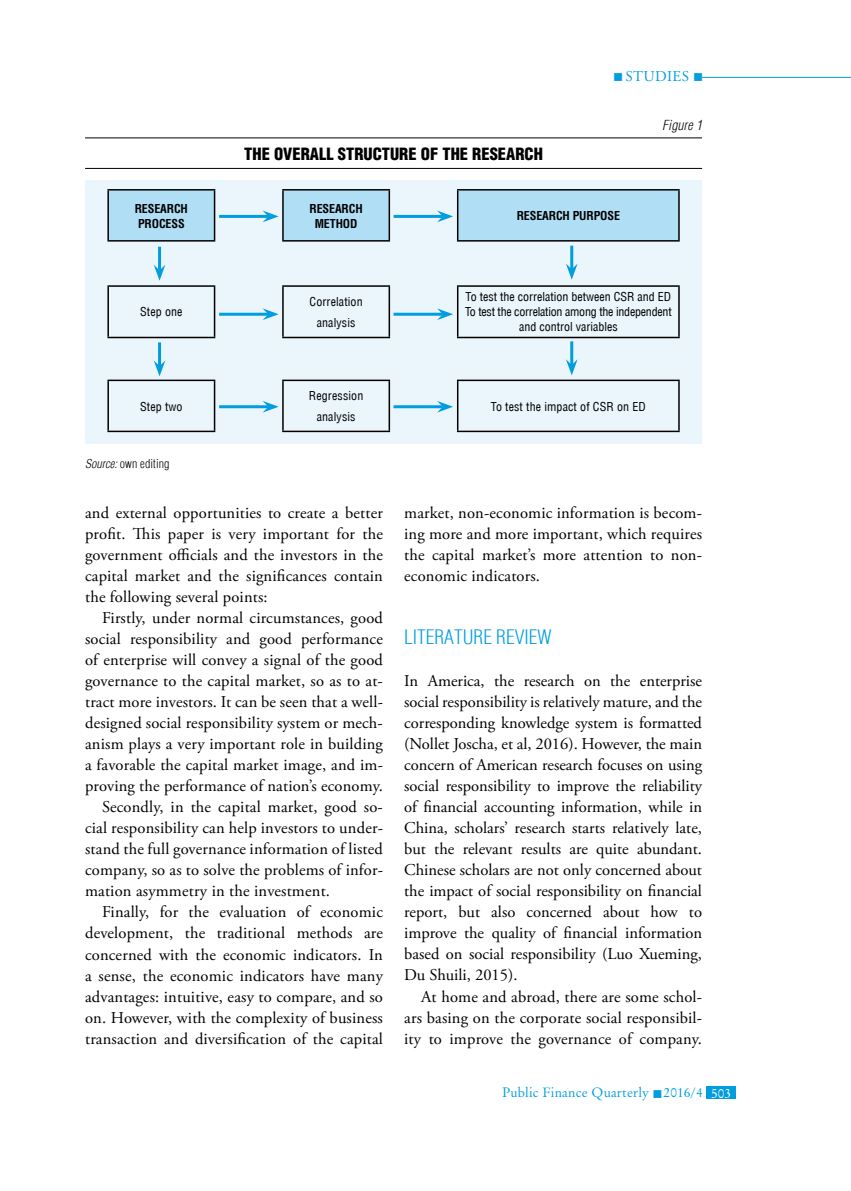
<style>
.page{position:relative;width:851px;height:1191px;background:#fff}
.page>*{position:absolute;margin:0;border:0;box-sizing:border-box;transform-origin:0 0}
.t1{font:300 condensed 19.5px "H Helvetica";color:#009ee0}
.t2{font:16.5px/21px "Adobe Garamond Pro";letter-spacing:.01em;color:#000;text-align:justify}
.t3{font:900 condensed 16.5px "H Helvetica";color:#000}
.t4{font:15px "Adobe Garamond Pro";letter-spacing:.12em;color:#009ee0}
.t5{font:13.5px "Original Garamond HU Normal";letter-spacing:.01em;color:#009ee0}
.t6{font:italic 300 condensed 13.5px "H Helvetica";letter-spacing:.01em;color:#000}
.t7{font:condensed 12px/21px "H Helvetica";color:#000;text-align:center}
.t8{font:700 condensed 12px/15px "H Helvetica";letter-spacing:-.01em;color:#000}
.t9{font:300 condensed 12px "H Helvetica";letter-spacing:.01em;color:#000}
.s1{font-style:italic}
.s2{color:#fff}
</style>
<div class="page">
<hr style="left:702px;top:77px;width:148px;height:1px;background:#009ee0">
<div style="left:706px;top:1086px;width:30px;height:13px;background:#009ee0"></div>
<div style="left:85px;top:180px;width:617px;height:263px;background:#ebf6fc"></div>
<hr style="left:85px;top:137px;width:617px;height:1px;background:#000">
<hr style="left:85px;top:168px;width:617px;height:1px;background:#000">
<hr style="left:107px;top:189px;width:108px;height:1px;background:#000">
<hr style="left:107px;top:190px;width:2px;height:50px;background:#000">
<hr style="left:107px;top:240px;width:108px;height:2px;background:#000">
<hr style="left:282px;top:189px;width:108px;height:1px;background:#000">
<hr style="left:282px;top:240px;width:108px;height:2px;background:#000">
<hr style="left:457px;top:189px;width:222px;height:1px;background:#000">
<hr style="left:678px;top:190px;width:1px;height:50px;background:#000">
<hr style="left:457px;top:240px;width:222px;height:2px;background:#000">
<hr style="left:107px;top:285px;width:108px;height:2px;background:#000">
<hr style="left:107px;top:287px;width:2px;height:50px;background:#000">
<hr style="left:214px;top:287px;width:1px;height:50px;background:#000">
<hr style="left:107px;top:337px;width:108px;height:1px;background:#000">
<hr style="left:282px;top:285px;width:108px;height:2px;background:#000">
<hr style="left:282px;top:287px;width:2px;height:50px;background:#000">
<hr style="left:388px;top:287px;width:2px;height:50px;background:#000">
<hr style="left:282px;top:337px;width:108px;height:1px;background:#000">
<hr style="left:457px;top:285px;width:222px;height:2px;background:#000">
<hr style="left:457px;top:287px;width:1px;height:50px;background:#000">
<hr style="left:678px;top:287px;width:1px;height:50px;background:#000">
<hr style="left:457px;top:337px;width:222px;height:1px;background:#000">
<hr style="left:107px;top:379px;width:108px;height:2px;background:#000">
<hr style="left:107px;top:381px;width:2px;height:49px;background:#000">
<hr style="left:214px;top:381px;width:1px;height:49px;background:#000">
<hr style="left:107px;top:430px;width:108px;height:2px;background:#000">
<hr style="left:282px;top:379px;width:108px;height:2px;background:#000">
<hr style="left:282px;top:381px;width:2px;height:49px;background:#000">
<hr style="left:388px;top:381px;width:2px;height:49px;background:#000">
<hr style="left:282px;top:430px;width:108px;height:2px;background:#000">
<hr style="left:457px;top:379px;width:222px;height:2px;background:#000">
<hr style="left:457px;top:381px;width:1px;height:49px;background:#000">
<hr style="left:678px;top:381px;width:1px;height:49px;background:#000">
<hr style="left:457px;top:430px;width:222px;height:2px;background:#000">
<hr style="left:219px;top:313px;width:49px;height:3px;background:#009ee0">
<svg style="left:262px;top:308px;width:17px;height:12px"></svg>
<hr style="left:219px;top:405px;width:49px;height:3px;background:#009ee0">
<svg style="left:262px;top:401px;width:17px;height:11px"></svg>
<svg style="left:108px;top:190px;width:570px;height:51px"></svg>
<hr style="left:393px;top:313px;width:49px;height:3px;background:#009ee0">
<svg style="left:437px;top:308px;width:16px;height:12px"></svg>
<hr style="left:393px;top:405px;width:49px;height:3px;background:#009ee0">
<svg style="left:437px;top:401px;width:16px;height:11px"></svg>
<hr style="left:158px;top:247px;width:3px;height:23px;background:#009ee0">
<svg style="left:154px;top:265px;width:11px;height:16px"></svg>
<hr style="left:570px;top:246px;width:3px;height:23px;background:#009ee0">
<svg style="left:566px;top:263px;width:11px;height:17px"></svg>
<hr style="left:158px;top:342px;width:3px;height:24px;background:#009ee0">
<svg style="left:154px;top:360px;width:11px;height:16px"></svg>
<hr style="left:570px;top:341px;width:3px;height:24px;background:#009ee0">
<svg style="left:566px;top:359px;width:11px;height:16px"></svg>
<p class="t4" style="left:613px;top:67px;width:92px">■Studies ■</p>
<p class="t3" style="left:244px;top:143px;width:300px">THE OVERALL STRUCTURE OF THE RESEARCH</p>
<p class="t8" style="left:135px;top:201px;width:55px">RESEARCH<br>PROCESS</p>
<p class="t8" style="left:309px;top:201px;width:55px;text-align:center">RESEARCH<br>METHOD</p>
<p class="t8" style="left:516px;top:208px;width:105px">RESEARCH PURPOSE</p>
<p class="t6" style="left:662px;top:117px;width:41px">Figure 1</p>
<p class="t7" style="left:140px;top:301px;width:44px">Step one</p>
<p class="t7" style="left:309px;top:291px;width:55px">Correlation analysis</p>
<p class="t7" style="left:465px;top:289px;width:208px;line-height:15px">To test the correlation between CSR and ED<br>To test the correlation among the independent and control variables</p>
<p class="t7" style="left:140px;top:395px;width:44px">Step two</p>
<p class="t7" style="left:309px;top:385px;width:56px">Regression analysis</p>
<p class="t7" style="left:490px;top:395px;width:157px">To test the impact of CSR on ED</p>
<p class="t9" style="left:85px;top:457px;width:86px"><span class="s1">Source:</span> OWN EDITING</p>
<p class="t2" style="left:85px;top:503px;width:299px">and external opportunities to create a better profit. This paper is very important for the government officials and the investors in the capital market and the significances contain the following several points:</p>
<p class="t2" style="left:102px;top:608px;width:282px">Firstly, under normal circumstances, good</p>
<p class="t2" style="left:85px;top:629px;width:299px">social responsibility and good performance</p>
<p class="t2" style="left:85px;top:650px;width:299px">of enterprise will convey a signal of the good</p>
<p class="t2" style="left:85px;top:671px;width:299px">governance to the capital market, so as to at-</p>
<p class="t2" style="left:85px;top:692px;width:299px">tract more investors. It can be seen that a well-</p>
<p class="t2" style="left:85px;top:713px;width:299px">designed social responsibility system or mech-</p>
<p class="t2" style="left:85px;top:734px;width:299px">anism plays a very important role in building</p>
<p class="t2" style="left:85px;top:755px;width:299px">a favorable the capital market image, and im-</p>
<p class="t2" style="left:85px;top:776px;width:299px">proving the performance of nation’s economy.</p>
<p class="t2" style="left:102px;top:797px;width:282px">Secondly, in the capital market, good so-</p>
<p class="t2" style="left:85px;top:818px;width:299px">cial responsibility can help investors to under-</p>
<p class="t2" style="left:85px;top:839px;width:299px">stand the full governance information of listed</p>
<p class="t2" style="left:85px;top:860px;width:299px">company, so as to solve the problems of infor-</p>
<p class="t2" style="left:85px;top:881px;width:246px">mation asymmetry in the investment.</p>
<p class="t2" style="left:102px;top:902px;width:282px">Finally, for the evaluation of economic</p>
<p class="t2" style="left:85px;top:923px;width:299px">development, the traditional methods are</p>
<p class="t2" style="left:85px;top:944px;width:299px">concerned with the economic indicators. In</p>
<p class="t2" style="left:85px;top:965px;width:299px">a sense, the economic indicators have many</p>
<p class="t2" style="left:85px;top:986px;width:299px">advantages: intuitive, easy to compare, and so</p>
<p class="t2" style="left:85px;top:1007px;width:299px">on. However, with the complexity of business</p>
<p class="t2" style="left:85px;top:1028px;width:299px">transaction and diversification of the capital</p>
<p class="t2" style="left:404px;top:503px;width:299px">market, non-economic information is becom&shy;ing more and more important, which requires the capital market’s more attention to non&shy;economic indicators.</p>
<p class="t1" style="left:404px;top:626px;width:149px">LITERATURE REVIEW</p>
<p class="t2" style="left:404px;top:671px;width:299px">In America, the research on the enterprise social responsibility is relatively mature, and the corresponding knowledge system is formatted (Nollet Joscha, et al, 2016). However, the main concern of American research focuses on using social responsibility to improve the reliability of financial accounting information, while in China, scholars’ research starts relatively late, but the relevant results are quite abundant.<br>Chinese scholars are not only concerned about the impact of social responsibility on financial report, but also concerned about how to improve the quality of financial information based on social responsibility (Luo Xueming, Du Shuili, 2015).</p>
<p class="t2" style="left:404px;top:986px;width:299px;text-indent:17px">At home and abroad, there are some schol&shy;ars basing on the corporate social responsibil&shy;ity to improve the governance of company.</p>
<p class="t5" style="left:502px;top:1084px;width:231px">Public Finance Quarterly ■ 2016/4 <span class="s2">503</span></p>
</div>
